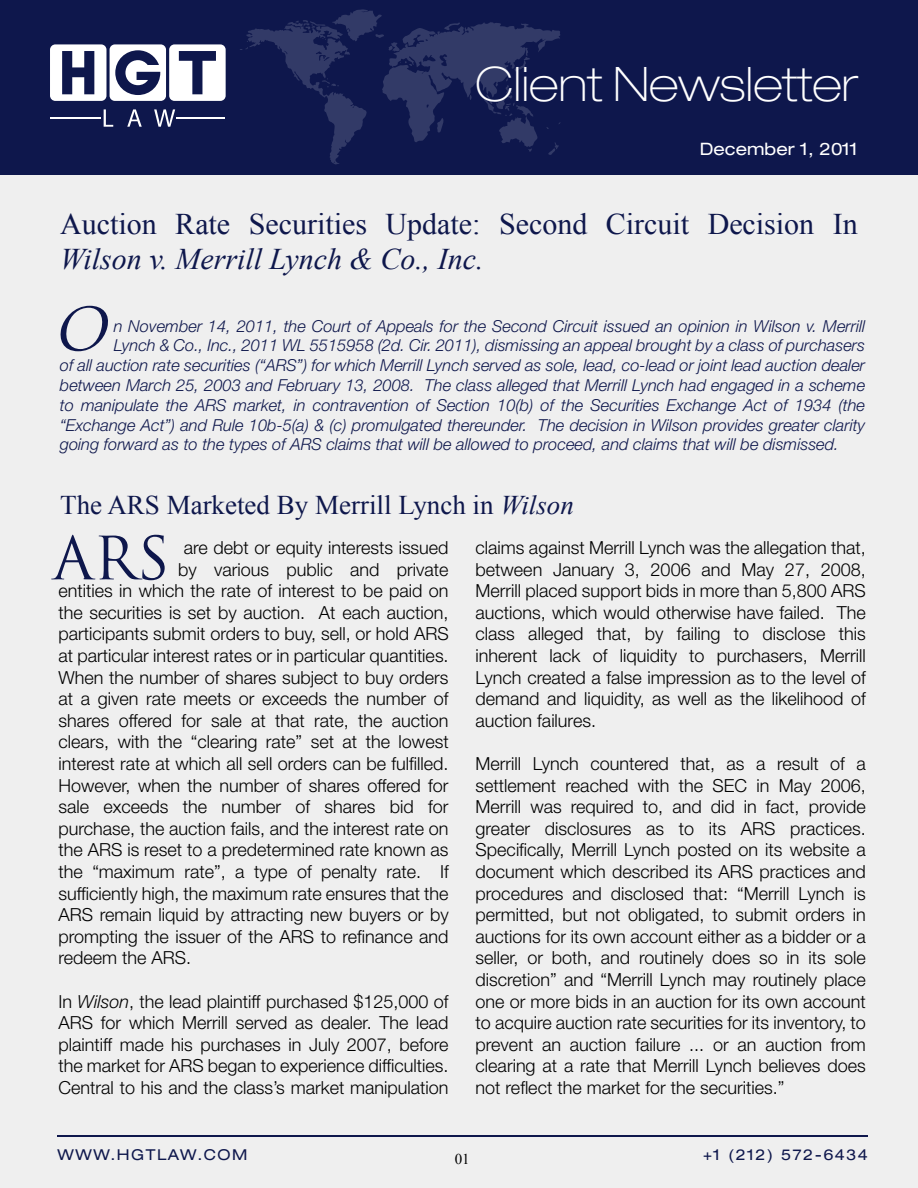
<style>
.page{position:relative;width:918px;height:1188px;background:#efefef}
.page>*{position:absolute;margin:0;border:0;box-sizing:border-box;transform-origin:0 0}
.t1{font:58.05px "Trajan Pro";color:#0e174c}
.t2{font:italic 58.05px "Trajan Pro";color:#0e174c}
.t3{font:100 expanded 47.7px "Helvetica Neue LT Std";color:#fff}
.t4{font:30px "Times New Roman";color:#0e174c}
.t5{font:italic 30px "Times New Roman";color:#0e174c}
.t6{font:27px "Times New Roman";color:#0e174c}
.t7{font:300 18px/21.6px "Helvetica Neue LT Std";color:#000;text-align:justify}
.t8{font:expanded 17.1px "Helvetica Neue LT Std";color:#fff}
.t9{font:italic 300 16.5px "Helvetica Neue LT Std";color:#0e174c}
.t10{font:expanded 15px "Helvetica Neue LT Std";letter-spacing:.1em;color:#0e174c}
.t11{font:15px "Times New Roman";color:#000}
.s1{font-style:italic}
</style>
<div class="page">
<div style="left:0;top:0;width:918px;height:174px;background:#0e174c"></div>
<div style="left:50px;top:44px;width:56px;height:57px;background:#fff;border-radius:5px"></div>
<svg style="left:62px;top:51px;width:32px;height:43px"></svg>
<div style="left:169px;top:44px;width:57px;height:57px;background:#fff;border-radius:5px"></div>
<svg style="left:179px;top:51px;width:37px;height:43px"></svg>
<div style="left:110px;top:44px;width:56px;height:57px;background:#fff;border-radius:5px"></div>
<svg style="left:115px;top:50px;width:45px;height:45px"></svg>
<svg style="left:104px;top:109px;width:9px;height:18px"></svg>
<svg style="left:127px;top:109px;width:15px;height:18px"></svg>
<svg style="left:154px;top:109px;width:21px;height:18px"></svg>
<hr style="left:176px;top:117px;width:49px;height:2px;background:#fff">
<hr style="left:50px;top:117px;width:50px;height:2px;background:#fff">
<svg style="left:240px;top:9px;width:321px;height:155px"></svg>
<hr style="left:57px;top:1135px;width:810px;height:2px;background:#0e174c">
<h2 class="t3" style="left:476px;top:56px;width:384px">Client Newsletter</h2>
<p class="t8" style="left:700px;top:139px;width:159px">December 1, 2011</p>
<h3 class="t4" style="left:60px;top:204px;width:799px">Auction Rate Securities Update: Second Circuit Decision In</h3>
<h3 class="t5" style="left:60px;top:238px;width:425px">Wilson v. Merrill Lynch &amp; Co., Inc.</h3>
<h1 class="t2" style="left:52px;top:292px;width:73px">O</h1>
<p class="t9" style="left:114px;top:316px;width:753px">n November 14, 2011, the Court of Appeals for the Second Circuit issued an opinion in Wilson v. Merrill</p>
<p class="t9" style="left:114px;top:336px;width:753px">Lynch &amp; Co., Inc., 2011 WL 5515958 (2d. Cir. 2011), dismissing an appeal brought by a class of purchasers</p>
<p class="t9" style="left:60px;top:355px;width:807px">of all auction rate securities (“ARS”) for which Merrill Lynch served as sole, lead, co-lead or joint lead auction dealer</p>
<p class="t9" style="left:60px;top:375px;width:807px">between March 25, 2003 and February 13, 2008. The class alleged that Merrill Lynch had engaged in a scheme</p>
<p class="t9" style="left:60px;top:395px;width:807px">to manipulate the ARS market, in contravention of Section 10(b) of the Securities Exchange Act of 1934 (the</p>
<p class="t9" style="left:60px;top:415px;width:807px">“Exchange Act”) and Rule 10b-5(a) &amp; (c) promulgated thereunder. The decision in Wilson provides greater clarity</p>
<p class="t9" style="left:60px;top:435px;width:781px">going forward as to the types of ARS claims that will be allowed to proceed, and claims that will be dismissed.</p>
<h3 class="t6" style="left:60px;top:487px;width:515px">The ARS Marketed By Merrill Lynch in <span class="s1">Wilson</span></h3>
<h1 class="t1" style="left:53px;top:521px;width:118px">ARS</h1>
<p class="t7" style="left:184px;top:536px;width:266px">are debt or equity interests issued</p>
<p class="t7" style="left:178px;top:558px;width:272px">by various public and private</p>
<p class="t7" style="left:58px;top:580px;width:392px">entities in which the rate of interest to be paid on</p>
<p class="t7" style="left:58px;top:601px;width:392px">the securities is set by auction. At each auction,</p>
<p class="t7" style="left:58px;top:623px;width:392px">participants submit orders to buy, sell, or hold ARS</p>
<p class="t7" style="left:58px;top:644px;width:392px">at particular interest rates or in particular quantities.</p>
<p class="t7" style="left:58px;top:666px;width:392px">When the number of shares subject to buy orders</p>
<p class="t7" style="left:58px;top:688px;width:392px">at a given rate meets or exceeds the number of</p>
<p class="t7" style="left:58px;top:709px;width:392px">shares offered for sale at that rate, the auction</p>
<p class="t7" style="left:58px;top:731px;width:392px">clears, with the “clearing rate” set at the lowest</p>
<p class="t7" style="left:58px;top:752px;width:392px">interest rate at which all sell orders can be fulfilled.</p>
<p class="t7" style="left:58px;top:774px;width:392px">However, when the number of shares offered for</p>
<p class="t7" style="left:58px;top:796px;width:392px">sale exceeds the number of shares bid for</p>
<p class="t7" style="left:58px;top:817px;width:392px">purchase, the auction fails, and the interest rate on</p>
<p class="t7" style="left:58px;top:839px;width:392px">the ARS is reset to a predetermined rate known as</p>
<p class="t7" style="left:58px;top:860px;width:392px">the “maximum rate”, a type of penalty rate. If</p>
<p class="t7" style="left:58px;top:882px;width:392px">sufficiently high, the maximum rate ensures that the</p>
<p class="t7" style="left:58px;top:904px;width:392px">ARS remain liquid by attracting new buyers or by</p>
<p class="t7" style="left:58px;top:925px;width:392px">prompting the issuer of the ARS to refinance and</p>
<p class="t7" style="left:58px;top:947px;width:134px">redeem the ARS.</p>
<p class="t7" style="left:58px;top:990px;width:392px">In <span class="s1">Wilson</span>, the lead plaintiff purchased $125,000 of ARS for which Merrill served as dealer. The lead plaintiff made his purchases in July 2007, before the market for ARS began to experience difficulties.<br>Central to his and the class’s market manipulation</p>
<p class="t7" style="left:476px;top:536px;width:392px">claims against Merrill Lynch was the allegation that, between January 3, 2006 and May 27, 2008, Merrill placed support bids in more than 5,800 ARS auctions, which would otherwise have failed. The class alleged that, by failing to disclose this inherent lack of liquidity to purchasers, Merrill Lynch created a false impression as to the level of demand and liquidity, as well as the likelihood of auction failures.</p>
<p class="t7" style="left:476px;top:752px;width:392px">Merrill Lynch countered that, as a result of a settlement reached with the SEC in May 2006, Merrill was required to, and did in fact, provide greater disclosures as to its ARS practices.<br>Specifically, Merrill Lynch posted on its website a document which described its ARS practices and procedures and disclosed that: “Merrill Lynch is permitted, but not obligated, to submit orders in auctions for its own account either as a bidder or a seller, or both, and routinely does so in its sole discretion” and “Merrill Lynch may routinely place one or more bids in an auction for its own account to acquire auction rate securities for its inventory, to prevent an auction failure ... or an auction from clearing at a rate that Merrill Lynch believes does not reflect the market for the securities.”</p>
<p class="t10" style="left:58px;top:1146px;width:191px">WWW.HGTLAW.COM</p>
<p class="t11" style="left:455px;top:1149px;width:16px">01</p>
<p class="t10" style="left:703px;top:1146px;width:166px">+1 (212) 572-6434</p>
</div>
